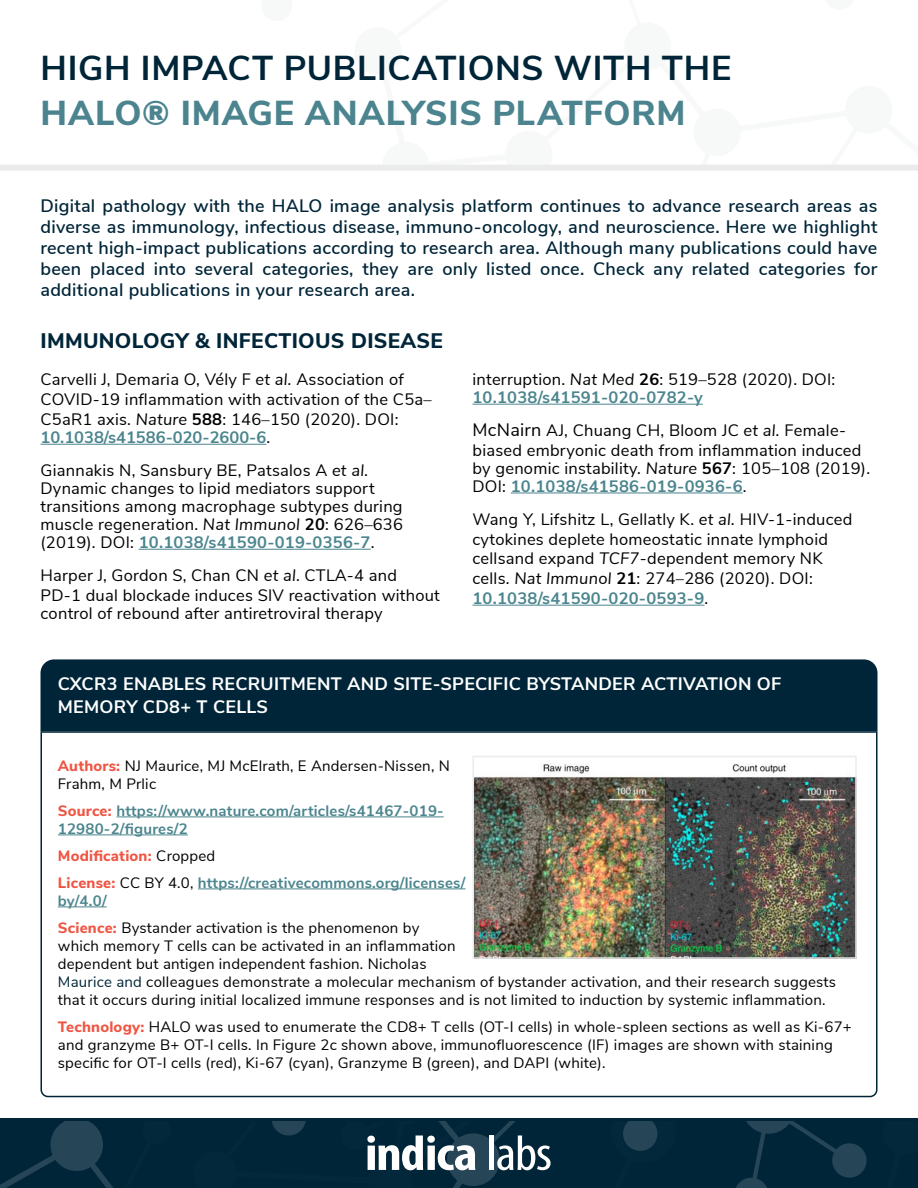
<style>
.page{position:relative;width:918px;height:1188px;background:#fff}
.page>*{position:absolute;margin:0;border:0;box-sizing:border-box;transform-origin:0 0}
.t1{font:700 34.5px "Nunito Sans";letter-spacing:.02em;color:#002538}
.t2{font:800 34.5px "Nunito Sans";letter-spacing:.02em;color:#4b848e}
.t3{font:800 21px "Nunito Sans";letter-spacing:.015em;color:#002539}
.t4{font:600 18px/21px "Nunito Sans";letter-spacing:.015em;color:#002538;text-align:justify}
.t5{font:700 18px/22.5px "Nunito Sans";letter-spacing:.015em;color:#fff}
.t6{font:16.5px/19.8px "Nunito Sans";letter-spacing:.015em;color:#000}
.t7{font:15px/18px "Nunito Sans";letter-spacing:.015em;color:#000}
.t8{font:700 15px/18px "Nunito Sans";letter-spacing:.015em;color:#4b858e}
.s1{font-style:italic}
.s2{font-weight:700}
.s3{font-weight:700;color:#4b858e}
.s4{font-size:18px}
.s5{font-weight:800;color:#f05543}
.s6{font-weight:400;color:#000}
.s7{color:#002538}
</style>
<div class="page">
<svg style="left:0;top:164px;width:918px;height:7px"></svg>
<div style="left:0;top:1118px;width:918px;height:70px;background:#002539"></div>
<svg style="left:40px;top:731px;width:838px;height:367px"></svg>
<div style="left:40px;top:659px;width:838px;height:72px;background:#002539"></div>
<hr style="left:117px;top:817px;width:327px;height:1px;background:#4b858e">
<hr style="left:58px;top:835px;width:130px;height:1px;background:#4b858e">
<hr style="left:198px;top:889px;width:268px;height:1px;background:#4b858e">
<hr style="left:58px;top:907px;width:49px;height:1px;background:#4b858e">
<img style="left:476px;top:763px;width:378px;height:193px">
<div style="left:473px;top:756px;width:384px;height:203px;border:2px solid #ebebeb"></div>
<hr style="left:41px;top:444px;width:225px;height:1px;background:#4b858e">
<hr style="left:139px;top:549px;width:232px;height:1px;background:#4b858e">
<hr style="left:473px;top:404px;width:230px;height:1px;background:#4b858e">
<hr style="left:511px;top:493px;width:232px;height:1px;background:#4b858e">
<hr style="left:473px;top:605px;width:232px;height:1px;background:#4b858e">
<svg style="left:0;top:1121px;width:867px;height:67px"></svg>
<h1 class="t1" style="left:40px;top:54px;width:692px">HIGH IMPACT PUBLICATIONS WITH THE</h1>
<h1 class="t2" style="left:40px;top:100px;width:646px">HALO® IMAGE ANALYSIS PLATFORM</h1>
<p class="t4" style="left:40px;top:197px;width:839px">Digital pathology with the HALO image analysis platform continues to advance research areas as diverse as immunology, infectious disease, immuno-oncology, and neuroscience. Here we highlight recent high-impact publications according to research area. Although many publications could have been placed into several categories, they are only listed once. Check any related categories for additional publications in your research area.</p>
<p class="t3" style="left:40px;top:333px;width:404px">IMMUNOLOGY &amp; INFECTIOUS DISEASE</p>
<p class="t6" style="left:40px;top:371px;width:393px">Carvelli J, Demaria O, Vély F <span class="s1">et al.</span> Association of<br>COVID-19 inflammation with activation of the C5a–<br>C5aR1 axis. <span class="s1">Nature</span> <span class="s2">588</span>: 146–150 (2020). DOI:</p>
<p class="t6" style="left:40px;top:422px;width:329px;line-height:33px"><span class="s3">10.1038/s41586-020-2600-6</span>.<br>Giannakis N, Sansbury BE, Patsalos A <span class="s1">et al.</span></p>
<p class="t6" style="left:41px;top:481px;width:364px;line-height:18px">Dynamic changes to lipid mediators support transitions among macrophage subtypes during muscle regeneration. <span class="s1">Nat Immunol</span> <span class="s2">20</span>: 626–636 (2019). DOI: <span class="s3">10.1038/s41590-019-0356-7</span>.</p>
<p class="t6" style="left:40px;top:567px;width:401px">Harper J, Gordon S, Chan CN <span class="s1">et al</span>. CTLA-4 and<br>PD-1 dual blockade induces SIV reactivation without</p>
<p class="t6" style="left:40px;top:605px;width:344px">control of rebound after antiretroviral therapy</p>
<p class="t6" style="left:472px;top:372px;width:364px;line-height:18px">interruption. <span class="s1">Nat Med</span> <span class="s2">26</span>: 519–528 (2020). DOI:<br><span class="s3">10.1038/s41591-020-0782-y</span></p>
<p class="t6" style="left:472px;top:419px;width:390px"><span class="s4">McNairn</span> AJ, Chuang CH, Bloom JC <span class="s1">et al.</span> Female&shy;biased embryonic death from inflammation induced</p>
<p class="t6" style="left:472px;top:458px;width:399px;line-height:18px">by genomic instability. <span class="s1">Nature</span> <span class="s2">567</span>: 105–108 (2019).<br>DOI: <span class="s3">10.1038/s41586-019-0936-6</span>.</p>
<p class="t6" style="left:472px;top:511px;width:381px">Wang Y, Lifshitz L, Gellatly K. <span class="s1">et al.</span> HIV-1-induced cytokines deplete homeostatic innate lymphoid cellsand expand <span class="s1">TCF7</span>-dependent memory NK cells. <span class="s1">Nat Immunol</span> <span class="s2">21</span>: 274–286 (2020). DOI:<br><span class="s3">10.1038/s41590-020-0593-9</span>.</p>
<p class="t5" style="left:58px;top:674px;width:725px">CXCR3 ENABLES RECRUITMENT AND SITE-SPECIFIC BYSTANDER ACTIVATION OF<br>MEMORY CD8+ T CELLS</p>
<p class="t7" style="left:58px;top:758px;width:394px"><span class="s5">Authors:</span> NJ Maurice, MJ McElrath, E Andersen-Nissen, N<br>Frahm, M Prlic</p>
<p class="t8" style="left:58px;top:803px;width:387px"><span class="s5">Source:</span> https://www.nature.com/articles/s41467-019-<br>12980-2/figures/2</p>
<p class="t8" style="left:58px;top:841px;width:409px;line-height:27px"><span class="s5">Modification:</span> <span class="s6">Cropped<br></span><span class="s5">License:</span> <span class="s6">CC BY 4.0,</span> https://creativecommons.org/licenses/</p>
<p class="t7" style="left:58px;top:888px;width:363px;line-height:27px"><span class="s3">by/4.0/<br></span><span class="s5">Science:</span> Bystander activation is the phenomenon by</p>
<p class="t7" style="left:58px;top:936px;width:780px">which memory T cells can be activated in an inflammation<br>dependent but antigen independent fashion. Nicholas<br><span class="s7">Maurice and</span> colleagues demonstrate a molecular mechanism of bystander activation, and their research suggests that it occurs during initial localized immune responses and is not limited to induction by systemic inflammation.</p>
<p class="t7" style="left:58px;top:1019px;width:796px"><span class="s5">Technology:</span> HALO was used to enumerate the CD8+ T cells (OT-I cells) in whole-spleen sections as well as Ki-67+ and granzyme B+ OT-I cells. In Figure 2c shown above, immunofluorescence (IF) images are shown with staining specific for OT-I cells (red), Ki-67 (cyan), Granzyme B (green), and DAPI (white).</p>
</div>
